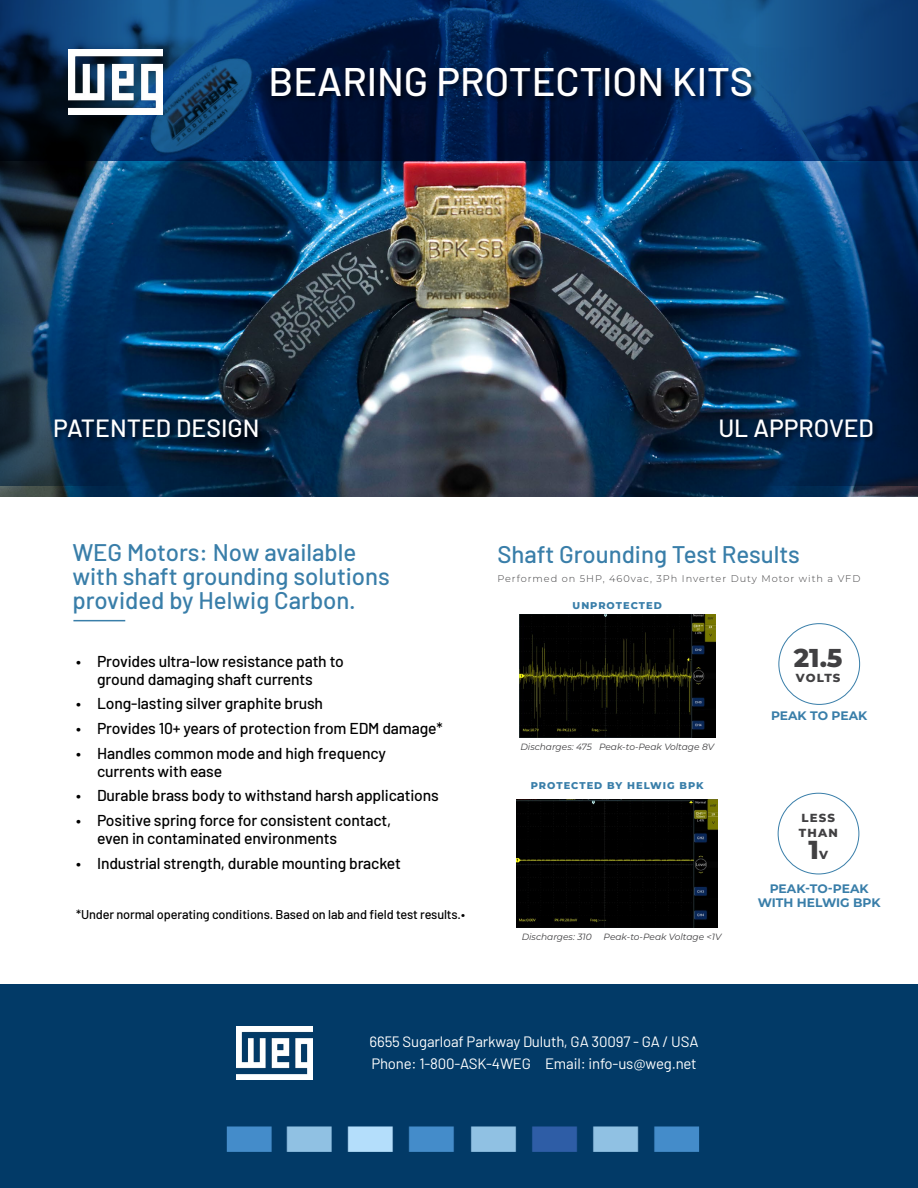
<style>
.page{position:relative;width:918px;height:1188px;background:#fff}
.page>*{position:absolute;margin:0;border:0;box-sizing:border-box;transform-origin:0 0}
.t1{font:500 39.9px "Barlow";color:#fff}
.t2{font:800 25.95px "Montserrat";color:#414042}
.t3{font:800 25.8px "Montserrat";color:#414042}
.t4{font:500 24.9px "Barlow";color:#fff}
.t5{font:500 24px/24px "Barlow";color:#397ea9}
.t6{font:500 15.75px/18px "Barlow";letter-spacing:-.01em;color:#000}
.t7{font:15px/22.5px "Barlow";letter-spacing:-.01em;color:#fff}
.t8{font:500 12.75px "Barlow";letter-spacing:-.01em;color:#000}
.t9{font:700 12.3px/13.6px "Montserrat";color:#397ea9;text-align:center}
.t10{font:800 11.7px/15px "Montserrat";letter-spacing:.1em;color:#414042}
.t11{font:800 9.9px "Montserrat";letter-spacing:.1em;color:#397ea9}
.t12{font:300 9.75px "Montserrat";letter-spacing:.1em;color:#414042}
.t13{font:italic 9px "Montserrat";color:#414042}
</style>
<div class="page">
<img style="left:0;top:161px;width:918px;height:336px">
<svg style="left:141px;top:0;width:615px;height:161px;background:#052c5f"></svg>
<svg style="left:0;top:0;width:141px;height:486px;background:#0f3354"></svg>
<svg style="left:756px;top:0;width:162px;height:486px;background:#073668"></svg>
<div style="left:271px;top:67px;width:487px;height:36px;background:#000;opacity:.55"></div>
<img style="left:68px;top:50px;width:94px;height:65px">
<hr style="left:73px;top:620px;width:52px;height:1px;background:#397ea9">
<div style="left:0;top:985px;width:918px;height:203px;background:#023a67"></div>
<img style="left:236px;top:1027px;width:76px;height:52px">
<img style="left:517px;top:800px;width:201px;height:128px">
<img style="left:519px;top:615px;width:196px;height:123px">
<div style="left:778px;top:623px;width:82px;height:82px;border:1px solid #397ea9;border-radius:50%"></div>
<div style="left:778px;top:793px;width:81px;height:81px;border:1px solid #397ea9;border-radius:50%"></div>
<div style="left:719px;top:419px;width:160px;height:24px;background:#000;opacity:.55"></div>
<div style="left:54px;top:419px;width:210px;height:24px;background:#000;opacity:.55"></div>
<h1 class="t1" style="left:269px;top:53px;width:486px">BEARING PROTECTION KITS</h1>
<h3 class="t4" style="left:53px;top:410px;width:208px">PATENTED DESIGN</h3>
<h3 class="t4" style="left:718px;top:410px;width:157px">UL APPROVED</h3>
<h3 class="t5" style="left:72px;top:538px;width:319px">WEG Motors: Now available with shaft grounding solutions provided by Helwig Carbon.</h3>
<p class="t6" style="left:97px;top:651px;width:248px;text-indent:-21px">• Provides ultra-low resistance path to ground damaging shaft currents</p>
<p class="t6" style="left:76px;top:693px;width:248px">• Long-lasting silver graphite brush</p>
<p class="t6" style="left:76px;top:718px;width:368px">• Provides 10+ years of protection from EDM damage*</p>
<p class="t6" style="left:97px;top:743px;width:290px;text-indent:-21px">• Handles common mode and high frequency currents with ease</p>
<p class="t6" style="left:76px;top:786px;width:364px">• Durable brass body to withstand harsh applications</p>
<p class="t6" style="left:97px;top:810px;width:296px;text-indent:-21px">• Positive spring force for consistent contact, even in contaminated environments</p>
<p class="t6" style="left:76px;top:853px;width:326px">• Industrial strength, durable mounting bracket</p>
<p class="t8" style="left:76px;top:905px;width:390px">*Under normal operating conditions. Based on lab and field test results.•</p>
<h3 class="t5" style="left:497px;top:540px;width:304px">Shaft Grounding Test Results</h3>
<p class="t12" style="left:497px;top:571px;width:365px">Performed on 5HP, 460vac, 3Ph Inverter Duty Motor with a VFD</p>
<p class="t11" style="left:573px;top:598px;width:91px">UNPROTECTED</p>
<p class="t13" style="left:520px;top:741px;width:195px">Discharges: 475 Peak-to-Peak Voltage 8V</p>
<p class="t11" style="left:531px;top:779px;width:174px">PROTECTED BY HELWIG BPK</p>
<p class="t13" style="left:522px;top:930px;width:72px">Discharges: 310</p>
<p class="t13" style="left:604px;top:930px;width:119px">Peak-to-Peak Voltage &lt;1V</p>
<h3 class="t3" style="left:794px;top:639px;width:50px">21.5</h3>
<p class="t10" style="left:796px;top:670px;width:46px">VOLTS</p>
<p class="t9" style="left:771px;top:709px;width:98px">PEAK TO PEAK</p>
<p class="t10" style="left:799px;top:810px;width:40px">LESS<br>THAN</p>
<h2 class="t2" style="left:809px;top:831px;width:12px">1</h2>
<p class="t10" style="left:819px;top:847px;width:10px">V</p>
<p class="t9" style="left:758px;top:882px;width:124px">PEAK-TO-PEAK<br>WITH HELWIG BPK</p>
<p class="t7" style="left:370px;top:1029px;width:331px">6655 Sugarloaf Parkway Duluth, GA 30097 - GA / USA<br>Phone: 1-800-ASK-4WEG Email: info-us@weg.net</p>
</div>
